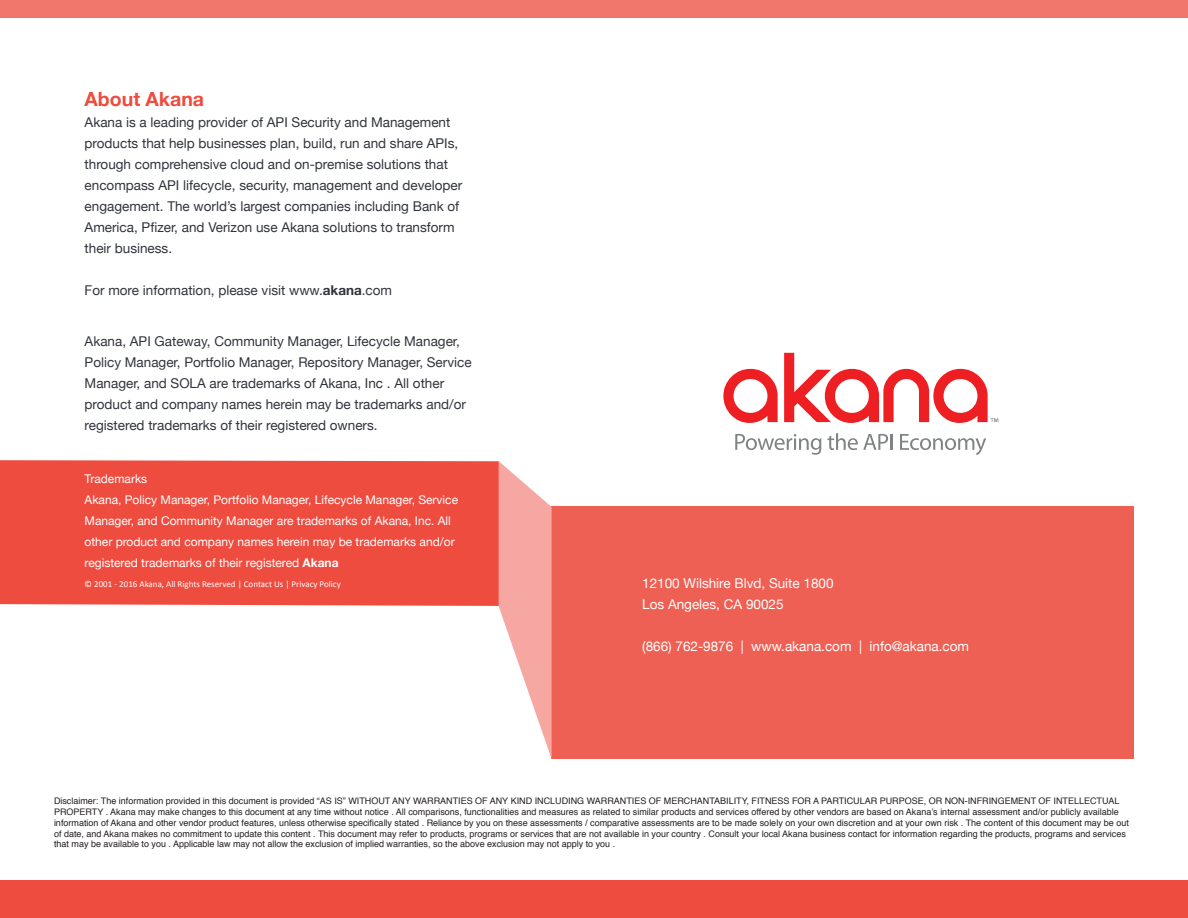
<style>
.page{position:relative;width:1188px;height:918px;background:#fff}
.page>*{position:absolute;margin:0;border:0;box-sizing:border-box;transform-origin:0 0}
.t1{font:700 19.5px "Helvetica Neue";color:#ed4c3f}
.t2{font:13.5px/21px "Helvetica Neue";color:#30343c}
.Heading_2{font:13.5px/21px "Helvetica Neue";color:#fff}
.Heading_2-2{font:12px/21px "Helvetica Neue";color:#fff}
.t3{font:9px/10.8px "Helvetica";color:#231f20}
.t4{font:9px "Calibri";color:#fff}
.s1{font-weight:700}
</style>
<div class="page">
<div style="left:0;top:880px;width:1188px;height:38px;background:#ed4c3f"></div>
<div style="left:0;top:0;width:1188px;height:18px;background:#f1776d"></div>
<div style="left:552px;top:507px;width:582px;height:252px;background:#ef6054"></div>
<svg style="left:499px;top:461px;width:53px;height:298px"></svg>
<div style="left:0;top:460px;width:499px;height:146px;background:#ed4c3f"></div>
<svg style="left:723px;top:369px;width:55px;height:54px"></svg>
<svg style="left:784px;top:353px;width:214px;height:70px"></svg>
<svg style="left:735px;top:434px;width:86px;height:21px"></svg>
<svg style="left:827px;top:433px;width:65px;height:17px"></svg>
<svg style="left:900px;top:434px;width:86px;height:21px"></svg>
<h1 class="t1" style="left:85px;top:84px;width:121px">About Akana</h1>
<p class="t2" style="left:85px;top:113px;width:379px">Akana is a leading provider of API Security and Management products that help businesses plan, build, run and share APIs, through comprehensive cloud and on-premise solutions that encompass API lifecycle, security, management and developer engagement. The world’s largest companies including Bank of America, Pfizer, and Verizon use Akana solutions to transform their business.</p>
<h2 class="t2" style="left:85px;top:281px;width:309px">For more information, please visit www.<span class="s1">akana</span>.com</h2>
<p class="t2" style="left:85px;top:332px;width:389px">Akana, API Gateway, Community Manager, Lifecycle Manager, Policy Manager, Portfolio Manager, Repository Manager, Service Manager, and SOLA are trademarks of Akana, Inc . All other product and company names herein may be trademarks and/or registered trademarks of their registered owners.</p>
<p class="Heading_2-2" style="left:85px;top:469px;width:375px">Trademarks<br>Akana, Policy Manager, Portfolio Manager, Lifecycle Manager, Service Manager, and Community Manager are trademarks of Akana, Inc. All other product and company names herein may be trademarks and/or registered trademarks of their registered <span class="s1">Akana</span></p>
<p class="t4" style="left:85px;top:578px;width:258px">© 2001 - 2016 Akana, All Rights Reserved | Contact Us | Privacy Policy</p>
<p class="Heading_2" style="left:642px;top:573px;width:193px">12100 Wilshire Blvd, Suite 1800<br>Los Angeles, CA 90025</p>
<p class="Heading_2" style="left:642px;top:636px;width:328px">(866) 762-9876 | www.akana.com | info@akana.com</p>
<p class="t3" style="left:54px;top:796px;width:1076px">Disclaimer: The information provided in this document is provided “AS IS” WITHOUT ANY WARRANTIES OF ANY KIND INCLUDING WARRANTIES OF MERCHANTABILITY, FITNESS FOR A PARTICULAR PURPOSE, OR NON-INFRINGEMENT OF INTELLECTUAL PROPERTY . Akana may make changes to this document at any time without notice . All comparisons, functionalities and measures as related to similar products and services offered by other vendors are based on Akana’s internal assessment and/or publicly available information of Akana and other vendor product features, unless otherwise specifically stated . Reliance by you on these assessments / comparative assessments are to be made solely on your own discretion and at your own risk . The content of this document may be out of date, and Akana makes no commitment to update this content . This document may refer to products, programs or services that are not available in your country . Consult your local Akana business contact for information regarding the products, programs and services that may be available to you . Applicable law may not allow the exclusion of implied warranties, so the above exclusion may not apply to you .</p>
</div>
